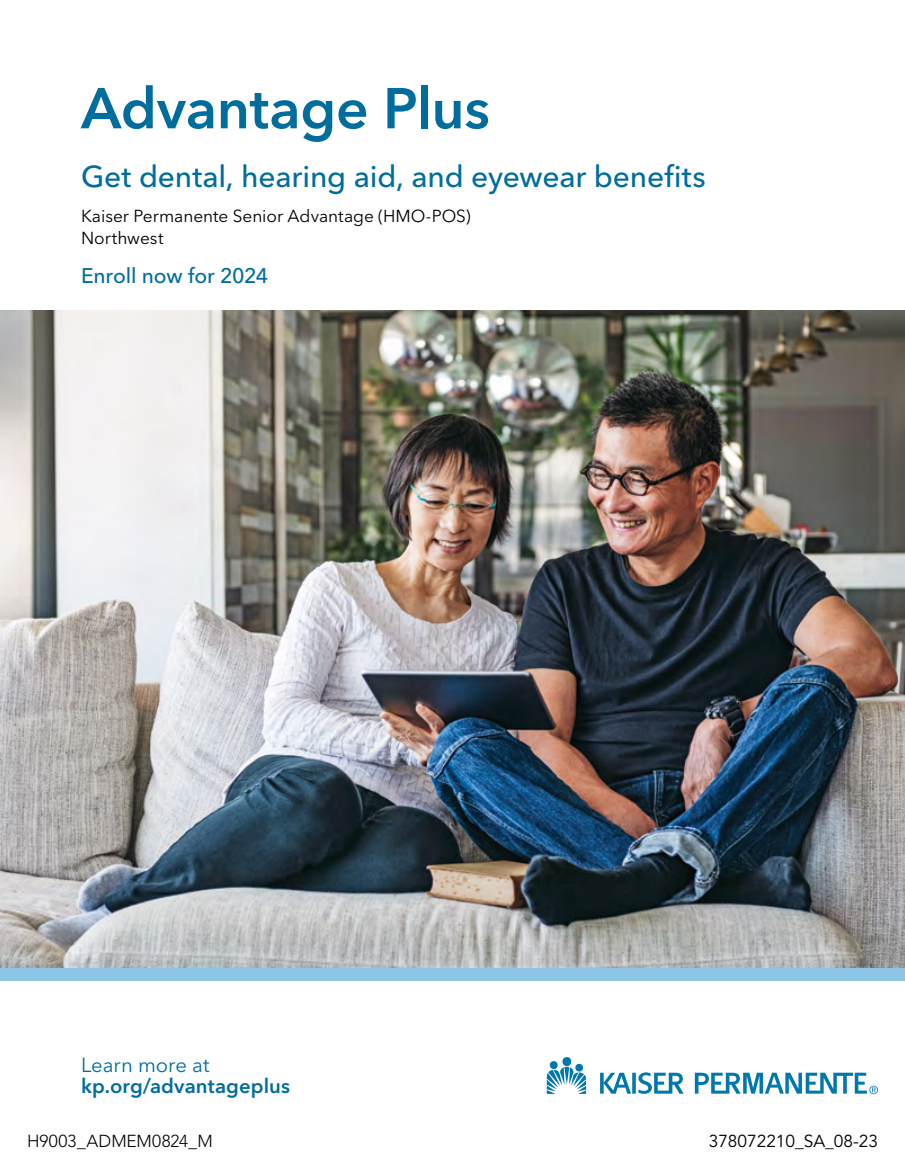
<style>
.page{position:relative;width:905px;height:1175px;background:#fff}
.page>*{position:absolute;margin:0;border:0;box-sizing:border-box;transform-origin:0 0}
.t1{font:600 57px "Avenir Next LT Pro";letter-spacing:-.005em;color:#006d9e}
.t2{font:500 30px "Avenir Next LT Pro";letter-spacing:-.005em;color:#006d9e}
.t3{font:500 21px "Avenir Next LT Pro";letter-spacing:-.01em;color:#006d9e}
.t4{font:600 20.25px "Avenir Next LT Pro";letter-spacing:.005em;color:#006d9e}
.t5{font:20.25px "Avenir Next LT Pro";letter-spacing:-.005em;color:#006d9e}
.t6{font:17.25px/21.8px "Avenir Next LT Pro";color:#000}
.t7{font:17.25px "Avenir LT Std";color:#000}
.t8{font:300 17.25px "Avenir LT Std";color:#000}
</style>
<div class="page">
<img style="left:0;top:310px;width:904px;height:658px">
<div style="left:0;top:968px;width:904px;height:12px;background:#8dc6e7"></div>
<svg style="left:546px;top:1060px;width:40px;height:33px"></svg>
<div style="left:562px;top:1057px;width:9px;height:9px;background:#0078ae;border-radius:50%"></div>
<hr style="left:632px;top:1072px;width:3px;height:21px;background:#0078ae">
<svg style="left:600px;top:1072px;width:31px;height:21px"></svg>
<svg style="left:638px;top:1072px;width:45px;height:21px"></svg>
<svg style="left:694px;top:1072px;width:184px;height:22px"></svg>
<h1 class="t1" style="left:81px;top:74px;width:410px">Advantage Plus</h1>
<h2 class="t2" style="left:81px;top:158px;width:626px">Get dental, hearing aid, and eyewear benefits</h2>
<p class="t6" style="left:81px;top:205px;width:391px">Kaiser Permanente Senior Advantage (HMO-POS)<br>Northwest</p>
<p class="t3" style="left:81px;top:262px;width:189px">Enroll now for 2024</p>
<p class="t5" style="left:81px;top:1052px;width:130px">Learn more at</p>
<p class="t4" style="left:81px;top:1073px;width:211px">kp.org/advantageplus</p>
<p class="t8" style="left:27px;top:1130px;width:187px">H9003_ADMEM0824_M</p>
<p class="t7" style="left:708px;top:1130px;width:171px">378072210_SA_08-23</p>
</div>
